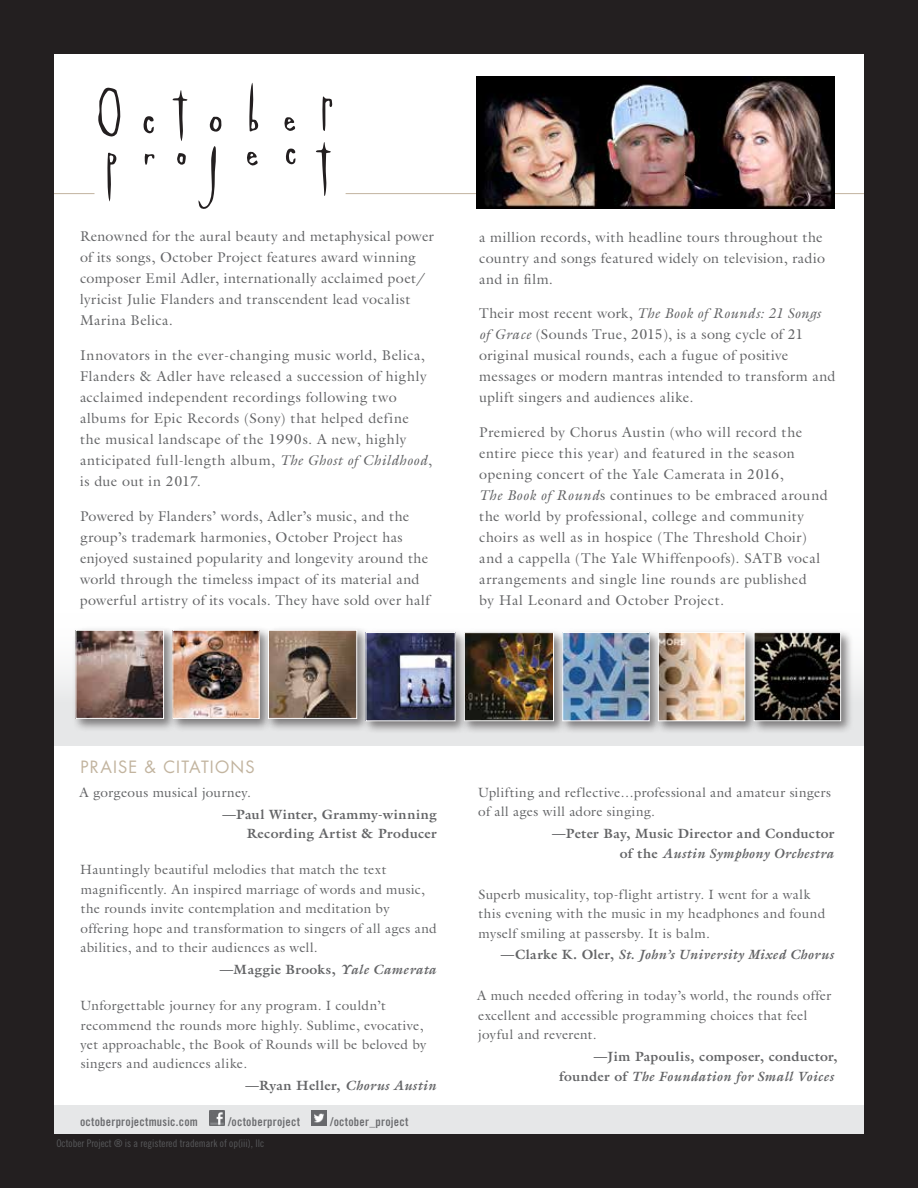
<style>
.page{position:relative;width:918px;height:1188px;background:#231f20}
.page>*{position:absolute;margin:0;border:0;box-sizing:border-box;transform-origin:0 0}
.t1{font:16.5px "Futura Std";letter-spacing:.065em;color:#c2b49f}
.t2{font:14.25px/21px "Galliard Std";letter-spacing:.03em;color:#636466}
.t3{font:13.5px/19.5px "Galliard Std";letter-spacing:.02em;color:#636466}
.t4{font:700 13.5px/19.5px "Galliard Std";letter-spacing:.025em;color:#636466;text-align:right}
.t5{font:italic 700 13.5px "Galliard Std";letter-spacing:.03em;color:#636466}
.t6{font:12px "Trade Gothic LT Std Bd Cn 20";letter-spacing:.02em;color:#6d6e71}
.t7{font:10.5px "Trade Gothic LT Std Cn 18";color:#58595b}
.s1{font-style:italic}
.s2{font-style:normal}
</style>
<div class="page">
<div style="left:54px;top:54px;width:810px;height:1080px;background:#fff"></div>
<div style="left:54px;top:1105px;width:810px;height:28px;background:#e6e7e8"></div>
<div style="left:54px;top:609px;width:810px;height:137px;background:linear-gradient(to bottom,#fff,#e1e2e3)"></div>
<div style="left:72px;top:626px;width:105px;height:106px;background:#231f20;opacity:.55"></div>
<img style="left:78px;top:632px;width:84px;height:85px">
<div style="left:76px;top:630px;width:88px;height:89px;border:1px solid #fff"></div>
<div style="left:169px;top:626px;width:104px;height:106px;background:#231f20;opacity:.55"></div>
<img style="left:175px;top:632px;width:83px;height:85px">
<div style="left:173px;top:630px;width:87px;height:89px;border:1px solid #fff"></div>
<div style="left:265px;top:626px;width:105px;height:106px;background:#231f20;opacity:.55"></div>
<img style="left:270px;top:632px;width:85px;height:85px">
<div style="left:268px;top:630px;width:89px;height:89px;border:1px solid #fff"></div>
<div style="left:461px;top:629px;width:106px;height:105px;background:#231f20;opacity:.55"></div>
<img style="left:469px;top:634px;width:83px;height:85px">
<div style="left:464px;top:632px;width:90px;height:89px;border:1px solid #fff"></div>
<div style="left:362px;top:629px;width:107px;height:105px;background:#231f20;opacity:.55"></div>
<img style="left:368px;top:634px;width:85px;height:85px">
<div style="left:559px;top:629px;width:104px;height:105px;background:#231f20;opacity:.55"></div>
<img style="left:564px;top:634px;width:84px;height:85px">
<div style="left:562px;top:632px;width:88px;height:89px;border:1px solid #fff"></div>
<div style="left:655px;top:629px;width:103px;height:105px;background:#231f20;opacity:.55"></div>
<img style="left:660px;top:634px;width:83px;height:85px">
<div style="left:658px;top:632px;width:87px;height:89px;border:1px solid #fff"></div>
<div style="left:750px;top:629px;width:104px;height:105px;background:#231f20;opacity:.55"></div>
<img style="left:756px;top:634px;width:83px;height:85px">
<div style="left:754px;top:632px;width:87px;height:89px;border:1px solid #fff"></div>
<svg style="left:143px;top:116px;width:11px;height:18px"></svg>
<svg style="left:285px;top:148px;width:11px;height:17px"></svg>
<svg style="left:172px;top:90px;width:16px;height:51px"></svg>
<svg style="left:316px;top:142px;width:15px;height:54px"></svg>
<svg style="left:322px;top:96px;width:11px;height:35px"></svg>
<svg style="left:98px;top:88px;width:22px;height:49px"></svg>
<svg style="left:249px;top:83px;width:10px;height:49px"></svg>
<svg style="left:107px;top:152px;width:10px;height:50px"></svg>
<svg style="left:284px;top:117px;width:11px;height:14px"></svg>
<svg style="left:247px;top:151px;width:11px;height:15px"></svg>
<svg style="left:209px;top:117px;width:13px;height:15px"></svg>
<svg style="left:145px;top:154px;width:9px;height:11px"></svg>
<svg style="left:198px;top:146px;width:18px;height:63px"></svg>
<svg style="left:177px;top:153px;width:9px;height:12px"></svg>
<hr style="left:346px;top:193px;width:518px;height:1px;background:#c2b49f">
<hr style="left:54px;top:193px;width:40px;height:1px;background:#c2b49f">
<img style="left:476px;top:76px;width:359px;height:132px">
<p class="t2" style="left:80px;top:226px;width:355px">Renowned for the aural beauty and metaphysical power of its songs, October Project features award winning composer Emil Adler, internationally acclaimed poet/ lyricist Julie Flanders and transcendent lead vocalist Marina Belica.</p>
<p class="t2" style="left:80px;top:344px;width:354px">Innovators in the ever-changing music world, Belica, Flanders &amp; Adler have released a succession of highly acclaimed independent recordings following two albums for Epic Records (Sony) that helped define the musical landscape of the 1990s. A new, highly anticipated full-length album, <span class="s1">The Ghost of Childhood</span>, is due out in 2017.</p>
<p class="t2" style="left:80px;top:505px;width:351px">Powered by Flanders’ words, Adler’s music, and the group’s trademark harmonies, October Project has enjoyed sustained popularity and longevity around the world through the timeless impact of its material and powerful artistry of its vocals. They have sold over half</p>
<p class="t2" style="left:479px;top:226px;width:347px">a million records, with headline tours throughout the country and songs featured widely on television, radio and in film.</p>
<p class="t2" style="left:479px;top:303px;width:358px">Their most recent work, <span class="s1">The Book of Rounds: 21 Songs<br>of Grace</span> (Sounds True, 2015), is a song cycle of 21 original musical rounds, each a fugue of positive messages or modern mantras intended to transform and uplift singers and audiences alike.</p>
<p class="t2" style="left:479px;top:421px;width:350px">Premiered by Chorus Austin (who will record the entire piece this year) and featured in the season opening concert of the Yale Camerata in 2016,<br><span class="s1">The Book of Round</span>s continues to be embraced around the world by professional, college and community choirs as well as in hospice (The Threshold Choir) and a cappella (The Yale Whiffenpoofs). SATB vocal arrangements and single line rounds are published<br>by Hal Leonard and October Project.</p>
<p class="t1" style="left:81px;top:757px;width:175px">PRAISE &amp; CITATIONS</p>
<p class="t3" style="left:80px;top:783px;width:173px">A gorgeous musical journey.</p>
<p class="t4" style="left:222px;top:804px;width:216px">—Paul Winter, Grammy-winning<br>Recording Artist &amp; Producer</p>
<p class="t3" style="left:80px;top:860px;width:358px">Hauntingly beautiful melodies that match the text magnificently. An inspired marriage of words and music, the rounds invite contemplation and meditation by offering hope and transformation to singers of all ages and abilities, and to their audiences as well.</p>
<p class="t4" style="left:220px;top:959px;width:218px">—Maggie Brooks, <span class="s1">Yale Camerata</span></p>
<p class="t3" style="left:80px;top:995px;width:348px">Unforgettable journey for any program. I couldn’t recommend the rounds more highly. Sublime, evocative, yet approachable, the Book of Rounds will be beloved by singers and audiences alike.</p>
<p class="t4" style="left:245px;top:1076px;width:192px">—Ryan Heller, <span class="s1">Chorus Austin</span></p>
<p class="t6" style="left:80px;top:1114px;width:119px">octoberprojectmusic.com</p>
<p class="t6" style="left:228px;top:1114px;width:73px">/octoberproject</p>
<p class="t6" style="left:330px;top:1114px;width:80px">/october_project</p>
<p class="t7" style="left:56px;top:1137px;width:209px">October Project ® is a registered trademark of op(iii), llc</p>
<p class="t3" style="left:478px;top:782px;width:355px">Uplifting and reflective…professional and amateur singers of all ages will adore singing.</p>
<p class="t4" style="left:552px;top:824px;width:284px">—Peter Bay, Music Director and Conductor of the <span class="s1">Austin Symphony Orchestra</span></p>
<p class="t3" style="left:478px;top:884px;width:348px">Superb musicality, top-flight artistry. I went for a walk this evening with the music in my headphones and found myself smiling at passersby. It is balm.</p>
<p class="t5" style="left:501px;top:946px;width:334px"><span class="s2">—Clarke K. Oler,</span> St. John’s University Mixed Chorus</p>
<p class="t3" style="left:477px;top:986px;width:355px">A much needed offering in today’s world, the rounds offer excellent and accessible programming choices that feel joyful and reverent.</p>
<p class="t4" style="left:559px;top:1047px;width:280px;text-align:left;text-indent:35px">—Jim Papoulis, composer, conductor, founder of <span class="s1">The Foundation for Small Voices</span></p>
</div>
